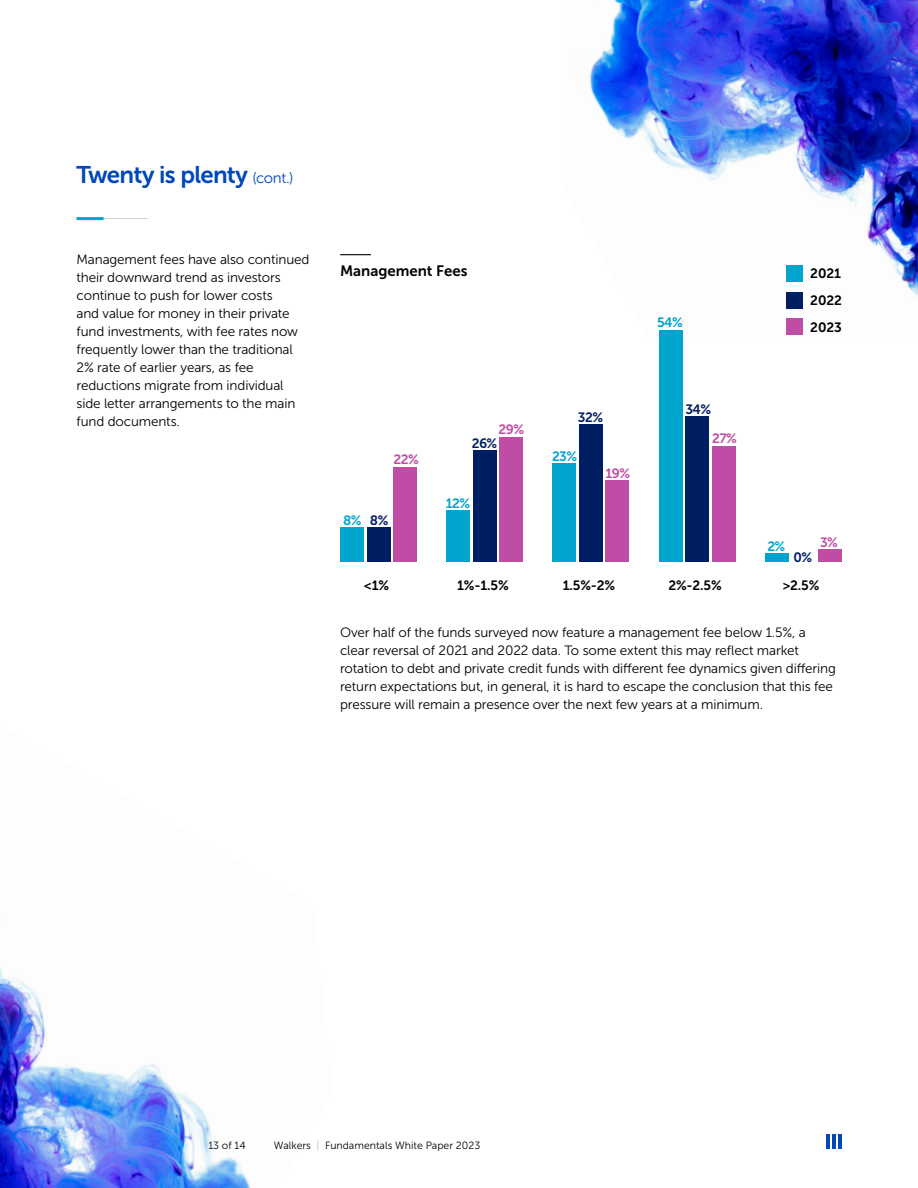
<style>
.page{position:relative;width:918px;height:1188px;background:#fff}
.page>*{position:absolute;margin:0;border:0;box-sizing:border-box;transform-origin:0 0}
.t1{font:24px "Museo Sans 700";letter-spacing:-.03em;color:#0047ba}
.t2{font:15px "Museo Sans 700";color:#000}
.t3{font:13.5px/18px "Museo Sans 300";letter-spacing:-.01em;color:#000}
.t4{font:13.5px/26.7px "Museo Sans 700";letter-spacing:-.01em;color:#000;text-align:justify}
.t5{font:13.5px "Museo Sans 700";letter-spacing:-.04em;color:#bf4da5}
.t6{font:13.5px "Museo Sans 700";color:#00a5ce}
.t7{font:13.5px "Museo Sans 700";color:#001e62}
.t8{font:10.5px "Museo Sans 300";color:#000}
.s1{font-family:"Museo Sans 300";font-size:15px}
.s2{color:#b9bdbe}
</style>
<div class="page">
<img style="left:0;top:967px;width:251px;height:221px">
<img style="left:589px;top:0;width:329px;height:343px">
<hr style="left:827px;top:1134px;width:3px;height:15px;background:#0047ba">
<hr style="left:832px;top:1134px;width:4px;height:15px;background:#0047ba">
<hr style="left:838px;top:1134px;width:3px;height:15px;background:#0047ba">
<hr style="left:77px;top:218px;width:71px;height:1px;background:#cdd1d3">
<hr style="left:77px;top:217px;width:27px;height:3px;background:#00a5ce">
<hr style="left:340px;top:254px;width:31px;height:1px;background:#000">
<div style="left:787px;top:265px;width:16px;height:16px;background:#00a5ce"></div>
<div style="left:787px;top:292px;width:16px;height:16px;background:#001e62"></div>
<div style="left:787px;top:319px;width:16px;height:16px;background:#bf4da5"></div>
<div style="left:818px;top:549px;width:24px;height:13px;background:#bf4da5"></div>
<div style="left:765px;top:553px;width:24px;height:9px;background:#00a5ce"></div>
<div style="left:712px;top:446px;width:24px;height:116px;background:#bf4da5"></div>
<div style="left:685px;top:416px;width:24px;height:146px;background:#001e62"></div>
<div style="left:659px;top:330px;width:23px;height:232px;background:#00a5ce"></div>
<div style="left:606px;top:480px;width:23px;height:82px;background:#bf4da5"></div>
<div style="left:579px;top:425px;width:24px;height:137px;background:#001e62"></div>
<div style="left:552px;top:463px;width:24px;height:99px;background:#00a5ce"></div>
<div style="left:499px;top:438px;width:24px;height:124px;background:#bf4da5"></div>
<div style="left:473px;top:450px;width:24px;height:112px;background:#001e62"></div>
<div style="left:446px;top:510px;width:24px;height:52px;background:#00a5ce"></div>
<div style="left:393px;top:468px;width:24px;height:94px;background:#bf4da5"></div>
<div style="left:367px;top:528px;width:24px;height:34px;background:#001e62"></div>
<div style="left:340px;top:528px;width:24px;height:34px;background:#00a5ce"></div>
<h1 class="t1" style="left:77px;top:161px;width:219px">Twenty is plenty <span class="s1">(cont.)</span></h1>
<p class="t3" style="left:77px;top:251px;width:234px">Management fees have also continued their downward trend as investors continue to push for lower costs<br>and value for money in their private fund investments, with fee rates now frequently lower than the traditional 2% rate of earlier years, as fee reductions migrate from individual side letter arrangements to the main fund documents.</p>
<p class="t2" style="left:340px;top:263px;width:129px">Management Fees</p>
<p class="t4" style="left:810px;top:260px;width:33px">2021<br>2022<br>2023</p>
<p class="t6" style="left:657px;top:315px;width:27px">54%</p>
<p class="t7" style="left:685px;top:401px;width:27px">34%</p>
<p class="t7" style="left:578px;top:410px;width:27px">32%</p>
<p class="t5" style="left:499px;top:422px;width:27px">29%</p>
<p class="t5" style="left:712px;top:431px;width:26px">27%</p>
<p class="t7" style="left:472px;top:436px;width:27px">26%</p>
<p class="t5" style="left:394px;top:452px;width:27px">22%</p>
<p class="t6" style="left:343px;top:513px;width:20px">8%</p>
<p class="t7" style="left:370px;top:513px;width:20px">8%</p>
<p class="t6" style="left:446px;top:496px;width:26px">12%</p>
<p class="t6" style="left:552px;top:448px;width:27px">23%</p>
<p class="t5" style="left:606px;top:466px;width:26px">19%</p>
<p class="t6" style="left:767px;top:539px;width:19px">2%</p>
<p class="t7" style="left:794px;top:550px;width:20px">0%</p>
<p class="t5" style="left:820px;top:535px;width:19px">3%</p>
<p class="t4" style="left:364px;top:572px;width:26px">&lt;1%</p>
<p class="t4" style="left:457px;top:572px;width:53px">1%-1.5%</p>
<p class="t4" style="left:563px;top:572px;width:54px">1.5%-2%</p>
<p class="t4" style="left:668px;top:572px;width:55px">2%-2.5%</p>
<p class="t4" style="left:783px;top:572px;width:38px">&gt;2.5%</p>
<p class="t3" style="left:340px;top:624px;width:497px">Over half of the funds surveyed now feature a management fee below 1.5%, a clear reversal of 2021 and 2022 data. To some extent this may reflect market rotation to debt and private credit funds with different fee dynamics given differing return expectations but, in general, it is hard to escape the conclusion that this fee pressure will remain a presence over the next few years at a minimum.</p>
<p class="t8" style="left:208px;top:1140px;width:39px">13 of 14</p>
<p class="t8" style="left:274px;top:1140px;width:208px">Walkers <span class="s2">|</span> Fundamentals White Paper 2023</p>
</div>
